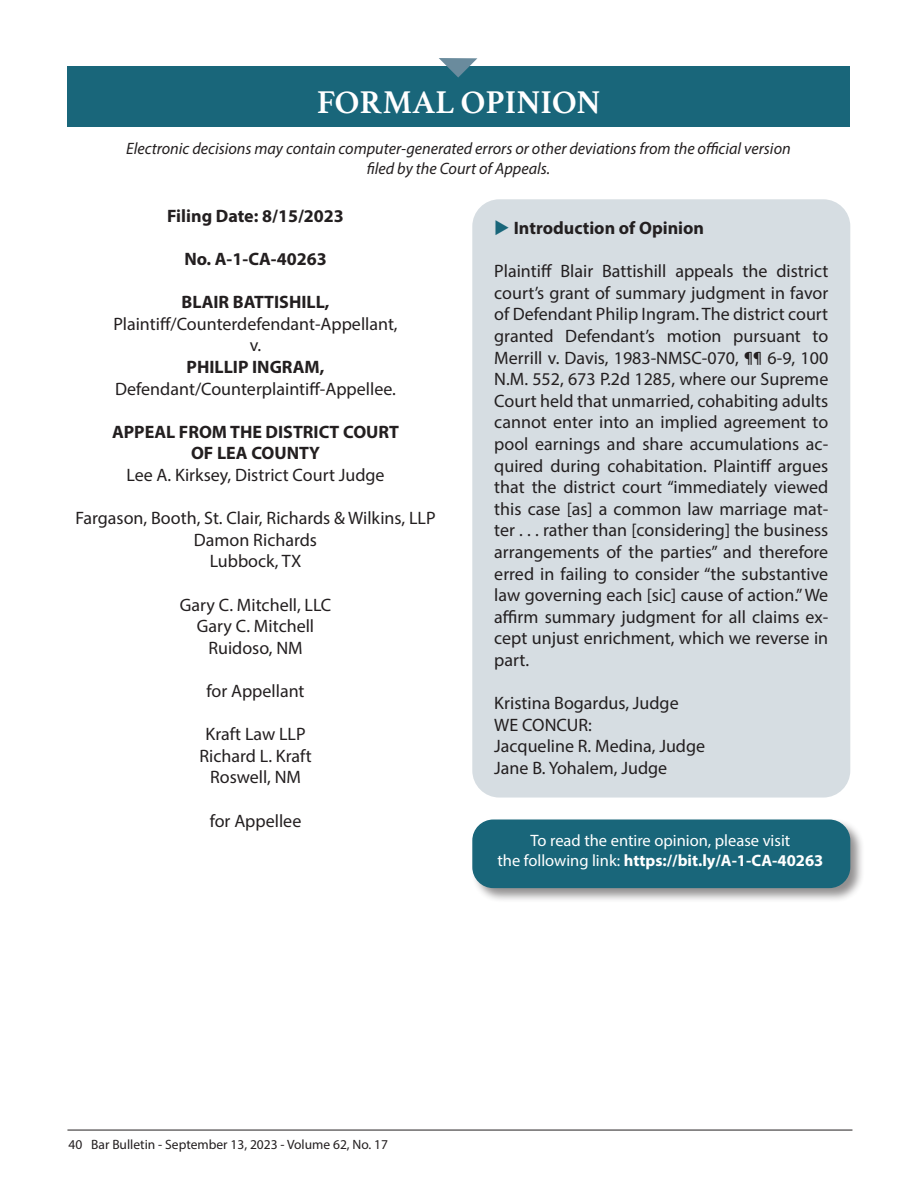
<style>
.page{position:relative;width:918px;height:1188px;background:#fff}
.page>*{position:absolute;margin:0;border:0;box-sizing:border-box;transform-origin:0 0}
.t1{font:700 33px "Athelas";color:#fff}
.t2{font:18px/21.6px "Myriad Pro";color:#231f20;text-align:center}
.t3{font:700 18px/21.6px "Myriad Pro";color:#231f20;text-align:center}
.t4{font:italic 16.5px/19.8px "Myriad Pro";color:#231f20;text-align:center}
.t5{font:16.5px/19.8px "Myriad Pro";color:#fff;text-align:center}
.t6{font:13.5px "Myriad Pro";color:#231f20}
.s1{color:#19667a}
.s2{font-weight:700}
</style>
<div class="page">
<hr style="left:67px;top:1130px;width:785px;height:1px;background:#231f20">
<div style="left:67px;top:66px;width:783px;height:61px;background:#19667a"></div>
<svg style="left:439px;top:58px;width:38px;height:20px"></svg>
<div style="left:471px;top:818px;width:394px;height:85px;background:#231f20;opacity:.5"></div>
<div style="left:473px;top:820px;width:377px;height:67px;background:#19667a;border-radius:20px"></div>
<div style="left:472px;top:820px;width:378px;height:68px;border:2px solid #19667a;border-radius:20px"></div>
<div style="left:472px;top:199px;width:378px;height:599px;background:#d6dde2;border-radius:27px"></div>
<h1 class="t1" style="left:317px;top:75px;width:285px">FORMAL OPINION</h1>
<p class="t4" style="left:126px;top:138px;width:666px">Electronic decisions may contain computer-generated errors or other deviations from the official version filed by the Court of Appeals.</p>
<p class="t3" style="left:167px;top:204px;width:178px">Filing Date: 8/15/2023</p>
<p class="t3" style="left:184px;top:248px;width:144px">No. A-1-CA-40263</p>
<p class="t3" style="left:181px;top:291px;width:150px">BLAIR BATTISHILL,</p>
<p class="t2" style="left:113px;top:313px;width:286px">Plaintiff/Counterdefendant-Appellant, v.</p>
<p class="t3" style="left:187px;top:356px;width:139px">PHILLIP INGRAM,</p>
<p class="t2" style="left:115px;top:377px;width:282px">Defendant/Counterplaintiff-Appellee.</p>
<p class="t3" style="left:112px;top:420px;width:289px">APPEAL FROM THE DISTRICT COURT<br>OF LEA COUNTY</p>
<p class="t2" style="left:126px;top:464px;width:260px">Lee A. Kirksey, District Court Judge</p>
<p class="t2" style="left:75px;top:507px;width:362px">Fargason, Booth, St. Clair, Richards &amp; Wilkins, LLP<br>Damon Richards<br>Lubbock, TX</p>
<p class="t2" style="left:180px;top:593px;width:153px">Gary C. Mitchell, LLC<br>Gary C. Mitchell<br>Ruidoso, NM</p>
<p class="t2" style="left:206px;top:680px;width:100px">for Appellant</p>
<p class="t2" style="left:199px;top:723px;width:114px">Kraft Law LLP<br>Richard L. Kraft<br>Roswell, NM</p>
<p class="t2" style="left:210px;top:809px;width:93px">for Appellee</p>
<p class="t3" style="left:494px;top:217px;width:211px"><span class="s1">◆</span> Introduction of Opinion</p>
<p class="t2" style="left:494px;top:260px;width:336px;text-align:justify">Plaintiff Blair Battishill appeals the district court’s grant of summary judgment in favor of Defendant Philip Ingram. The district court granted Defendant’s motion pursuant to Merrill v. Davis, 1983-NMSC-070, ¶¶ 6-9, 100<br>N.M. 552, 673 P.2d 1285, where our Supreme Court held that unmarried, cohabiting adults cannot enter into an implied agreement to pool earnings and share accumulations ac&shy;quired during cohabitation. Plaintiff argues that the district court “immediately viewed this case [as] a common law marriage mat&shy;ter . . . rather than [considering] the business arrangements of the parties” and therefore erred in failing to consider “the substantive law governing each [sic] cause of action.” We affirm summary judgment for all claims ex&shy;cept unjust enrichment, which we reverse in part.</p>
<p class="t2" style="left:494px;top:692px;width:212px;text-align:left">Kristina Bogardus, Judge<br>WE CONCUR:<br>Jacqueline R. Medina, Judge<br>Jane B. Yohalem, Judge</p>
<p class="t5" style="left:497px;top:831px;width:327px">To read the entire opinion, please visit<br>the following link: <span class="s2">https://bit.ly/A-1-CA-40263</span></p>
<p class="t6" style="left:69px;top:1136px;width:321px">40 Bar Bulletin - September 13, 2023 - Volume 62, No. 17</p>
</div>
